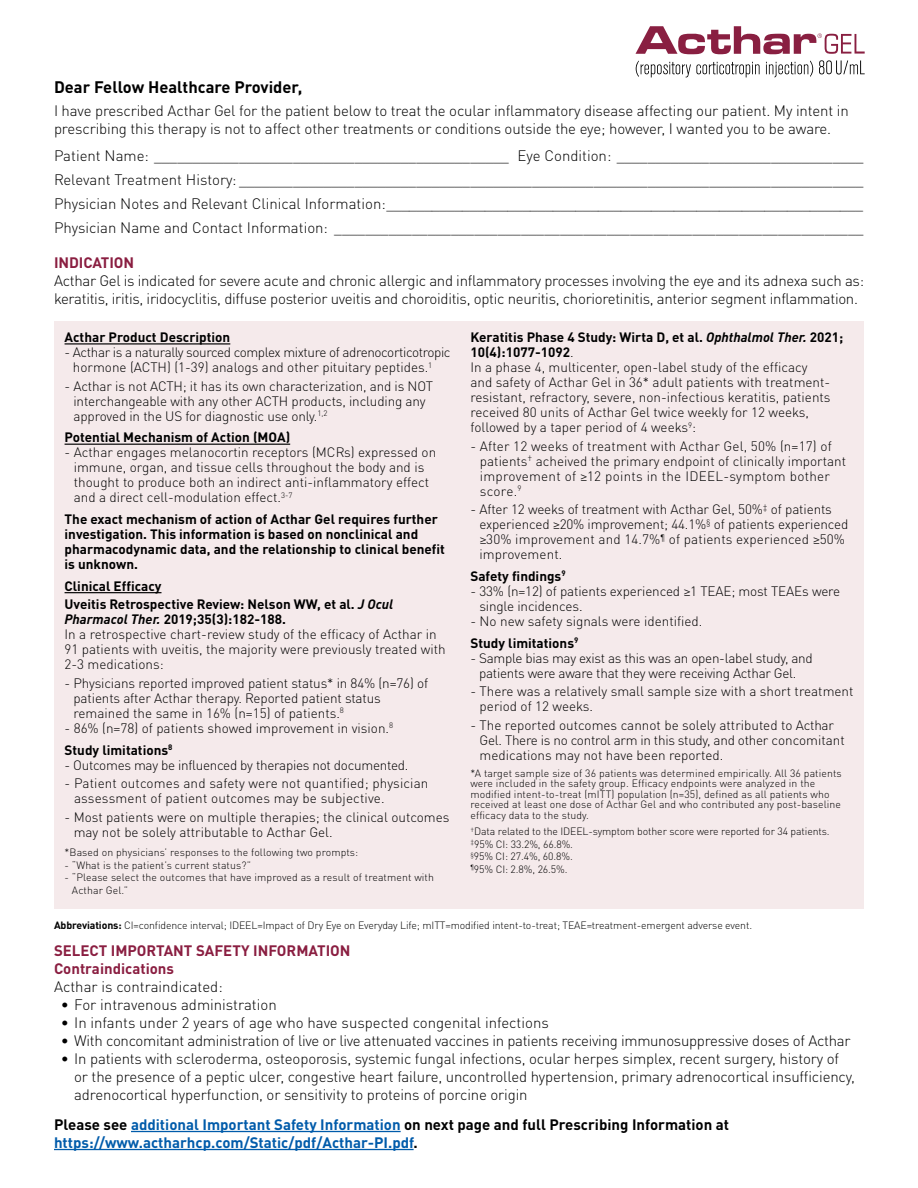
<style>
.page{position:relative;width:918px;height:1188px;background:#fff}
.page>*{position:absolute;margin:0;border:0;box-sizing:border-box;transform-origin:0 0}
.t1{font:700 16.5px "DINOT";color:#000}
.t2{font:300 15px/18px "DINOT";letter-spacing:-.01em;color:#000}
.t3{font:700 15px/18px "DINOT";color:#005baa}
.t4{font:700 15px "DINOT";color:#8a1e41}
.t5{font:300 13.5px/15px "DINOT";color:#000}
.t6{font:700 13.5px/15px "DINOT";color:#000}
.t7{font:300 13.5px/15px "DINOT";letter-spacing:-.02em;color:#000;text-align:center}
.t8{font:300 13.5px/15px "DINOT";letter-spacing:-.03em;color:#000}
.t9{font:300 10.5px/10.5px "DINOT";letter-spacing:.01em;color:#000}
.t10{font:300 10.5px "DINOT";letter-spacing:-.01em;color:#000}
.s1{font-style:italic}
.s2{font-weight:300}
.s3{font-family:"Roboto"}
.s4{font-weight:700}
.s5{color:#000}
</style>
<div class="page">
<div style="left:54px;top:321px;width:810px;height:587px;background:#f5eaeb"></div>
<svg style="left:636px;top:60px;width:124px;height:17px"></svg>
<svg style="left:766px;top:60px;width:47px;height:17px"></svg>
<svg style="left:819px;top:60px;width:46px;height:15px"></svg>
<svg style="left:636px;top:26px;width:229px;height:28px"></svg>
<hr style="left:65px;top:343px;width:165px;height:2px;background:#000">
<hr style="left:65px;top:444px;width:225px;height:1px;background:#000">
<hr style="left:65px;top:592px;width:97px;height:1px;background:#000">
<hr style="left:131px;top:1131px;width:270px;height:1px;background:#005baa">
<hr style="left:54px;top:1149px;width:360px;height:1px;background:#005baa">
<p class="t1" style="left:54px;top:76px;width:250px">Dear Fellow Healthcare Provider,</p>
<p class="t2" style="left:54px;top:101px;width:796px">I have prescribed Acthar Gel for the patient below to treat the ocular inflammatory disease affecting our patient. My intent in prescribing this therapy is not to affect other treatments or conditions outside the eye; however, I wanted you to be aware.</p>
<p class="t2" style="left:54px;top:146px;width:811px">Patient Name: ______________________________________________ Eye Condition: ________________________________</p>
<p class="t2" style="left:54px;top:170px;width:811px">Relevant Treatment History: _________________________________________________________________________________</p>
<p class="t2" style="left:54px;top:194px;width:811px">Physician Notes and Relevant Clinical Information:_______________________________________________________________</p>
<p class="t2" style="left:54px;top:218px;width:811px">Physician Name and Contact Information: ____________________________________________________________________</p>
<p class="t4" style="left:54px;top:253px;width:82px">INDICATION</p>
<p class="t2" style="left:54px;top:272px;width:812px">Acthar Gel is indicated for severe acute and chronic allergic and inflammatory processes involving the eye and its adnexa such as: keratitis, iritis, iridocyclitis, diffuse posterior uveitis and choroiditis, optic neuritis, chorioretinitis, anterior segment inflammation.</p>
<p class="t6" style="left:65px;top:329px;width:167px">Acthar Product Description</p>
<p class="t8" style="left:73px;top:345px;width:379px;text-indent:-8px">- Acthar is a naturally sourced complex mixture of adrenocorticotropic hormone (ACTH) (1-39) analogs and other pituitary peptides.<sup>1</sup></p>
<p class="t5" style="left:73px;top:378px;width:361px;text-indent:-9px">- Acthar is not ACTH; it has its own characterization, and is NOT interchangeable with any other ACTH products, including any approved in the US for diagnostic use only.<sup>1,2</sup></p>
<p class="t6" style="left:65px;top:430px;width:227px">Potential Mechanism of Action (MOA)</p>
<p class="t5" style="left:74px;top:445px;width:364px;text-indent:-9px">- Acthar engages melanocortin receptors (MCRs) expressed on immune, organ, and tissue cells throughout the body and is thought to produce both an indirect anti-inflammatory effect and a direct cell-modulation effect.<sup>3-7</sup></p>
<p class="t6" style="left:65px;top:511px;width:382px">The exact mechanism of action of Acthar Gel requires further investigation. This information is based on nonclinical and pharmacodynamic data, and the relationship to clinical benefit is unknown.</p>
<p class="t6" style="left:65px;top:578px;width:98px">Clinical Efficacy</p>
<p class="t6" style="left:65px;top:597px;width:330px">Uveitis Retrospective Review: Nelson WW, et al. <span class="s1">J Ocul<br>Pharmacol Ther.</span> 2019;35(3):182-188.</p>
<p class="t5" style="left:65px;top:627px;width:383px">In a retrospective chart-review study of the efficacy of Acthar in<br>91 patients with uveitis, the majority were previously treated with<br>2-3 medications:</p>
<p class="t5" style="left:73px;top:675px;width:356px;text-indent:-9px">- Physicians reported improved patient status* in 84% (n=76) of patients after Acthar therapy. Reported patient status remained the same in 16% (n=15) of patients.<sup>8</sup></p>
<p class="t5" style="left:65px;top:720px;width:330px">- 86% (n=78) of patients showed improvement in vision.<sup>8</sup></p>
<p class="t6" style="left:65px;top:742px;width:109px">Study limitations<sup>8</sup></p>
<p class="t7" style="left:65px;top:757px;width:345px">- Outcomes may be influenced by therapies not documented.</p>
<p class="t5" style="left:74px;top:776px;width:356px;text-indent:-9px">- Patient outcomes and safety were not quantified; physician assessment of patient outcomes may be subjective.</p>
<p class="t5" style="left:74px;top:809px;width:377px;text-indent:-9px">- Most patients were on multiple therapies; the clinical outcomes may not be solely attributable to Acthar Gel.</p>
<p class="t9" style="left:65px;top:847px;width:295px">*Based on physicians’ responses to the following two prompts:</p>
<p class="t9" style="left:65px;top:859px;width:188px">- “What is the patient’s current status?”</p>
<p class="t9" style="left:72px;top:871px;width:364px;line-height:12.6px;text-indent:-7px">- “Please select the outcomes that have improved as a result of treatment with<br>Acthar Gel.”</p>
<p class="t6" style="left:470px;top:329px;width:374px">Keratitis Phase 4 Study: Wirta D, et al. <span class="s1">Ophthalmol Ther.</span> 2021;<br>10(4):1077-1092<span class="s2">.</span></p>
<p class="t5" style="left:470px;top:360px;width:362px">In a phase 4, multicenter, open-label study of the efficacy and safety of Acthar Gel in 36* adult patients with treatment&shy;resistant, refractory, severe, non-infectious keratitis, patients received 80 units of Acthar Gel twice weekly for 12 weeks, followed by a taper period of 4 weeks<sup>9</sup>:</p>
<p class="t5" style="left:480px;top:438px;width:368px;text-indent:-9px">- After 12 weeks of treatment with Acthar Gel, 50% (n=17) of patients<sup>†</sup> acheived the primary endpoint of clinically important improvement of <span class="s3">≥</span>12 points in the IDEEL-symptom bother score.<sup>9</sup></p>
<p class="t5" style="left:479px;top:502px;width:370px;text-indent:-9px">- After 12 weeks of treatment with Acthar Gel, 50%<sup>‡</sup> of patients experienced <span class="s3">≥</span>20% improvement; 44.1%<sup>§</sup> of patients experienced <span class="s3">≥</span>30% improvement and 14.7%<sup>¶</sup> of patients experienced <span class="s3">≥</span>50% improvement.</p>
<p class="t6" style="left:470px;top:568px;width:97px">Safety findings<sup>9</sup></p>
<p class="t5" style="left:479px;top:583px;width:362px;text-indent:-9px">- 33% (n=12) of patients experienced <span class="s3">≥</span>1 TEAE; most TEAEs were single incidences.</p>
<p class="t5" style="left:470px;top:613px;width:233px">- No new safety signals were identified.</p>
<p class="t6" style="left:470px;top:635px;width:109px">Study limitations<sup>9</sup></p>
<p class="t7" style="left:470px;top:650px;width:344px">- Sample bias may exist as this was an open-label study, and patients were aware that they were receiving Acthar Gel.</p>
<p class="t5" style="left:480px;top:684px;width:375px;text-indent:-9px">- There was a relatively small sample size with a short treatment period of 12 weeks.</p>
<p class="t5" style="left:480px;top:717px;width:367px;text-indent:-9px">- The reported outcomes cannot be solely attributed to Acthar<br>Gel. There is no control arm in this study, and other concomitant medications may not have been reported.</p>
<p class="t9" style="left:470px;top:768px;width:373px">*A target sample size of 36 patients was determined empirically. All 36 patients were included in the safety group. Efficacy endpoints were analyzed in the modified intent-to-treat (mITT) population (n=35), defined as all patients who received at least one dose of Acthar Gel and who contributed any post-baseline efficacy data to the study.</p>
<p class="t10" style="left:470px;top:825px;width:361px"><sup>†</sup>Data related to the IDEEL-symptom bother score were reported for 34 patients.</p>
<p class="t9" style="left:470px;top:838px;width:104px"><sup>‡</sup>95% CI: 33.2%, 66.8%.</p>
<p class="t9" style="left:470px;top:851px;width:104px"><sup>§</sup>95% CI: 27.4%, 60.8%.</p>
<p class="t9" style="left:470px;top:864px;width:99px"><sup>¶</sup>95% CI: 2.8%, 26.5%.</p>
<p class="t10" style="left:54px;top:919px;width:700px"><span class="s4">Abbreviations:</span> CI=confidence interval; IDEEL=Impact of Dry Eye on Everyday Life; mITT=modified intent-to-treat; TEAE=treatment-emergent adverse event.</p>
<p class="t4" style="left:54px;top:941px;width:298px">SELECT IMPORTANT SAFETY INFORMATION</p>
<p class="t4" style="left:54px;top:959px;width:122px">Contraindications</p>
<p class="t2" style="left:54px;top:978px;width:170px">Acthar is contraindicated:</p>
<p class="t2" style="left:61px;top:996px;width:218px">• For intravenous administration</p>
<p class="t2" style="left:61px;top:1014px;width:490px">• In infants under 2 years of age who have suspected congenital infections</p>
<p class="t2" style="left:61px;top:1032px;width:791px">• With concomitant administration of live or live attenuated vaccines in patients receiving immunosuppressive doses of Acthar</p>
<p class="t2" style="left:74px;top:1050px;width:782px;text-indent:-14px">• In patients with scleroderma, osteoporosis, systemic fungal infections, ocular herpes simplex, recent surgery, history of or the presence of a peptic ulcer, congestive heart failure, uncontrolled hypertension, primary adrenocortical insufficiency, adrenocortical hyperfunction, or sensitivity to proteins of porcine origin</p>
<p class="t3" style="left:54px;top:1115px;width:677px"><span class="s5">Please see</span> additional Important Safety Information <span class="s5">on next page and full Prescribing Information at </span>https://www.actharhcp.com/Static/pdf/Acthar-PI.pdf<span class="s5">.</span></p>
</div>
